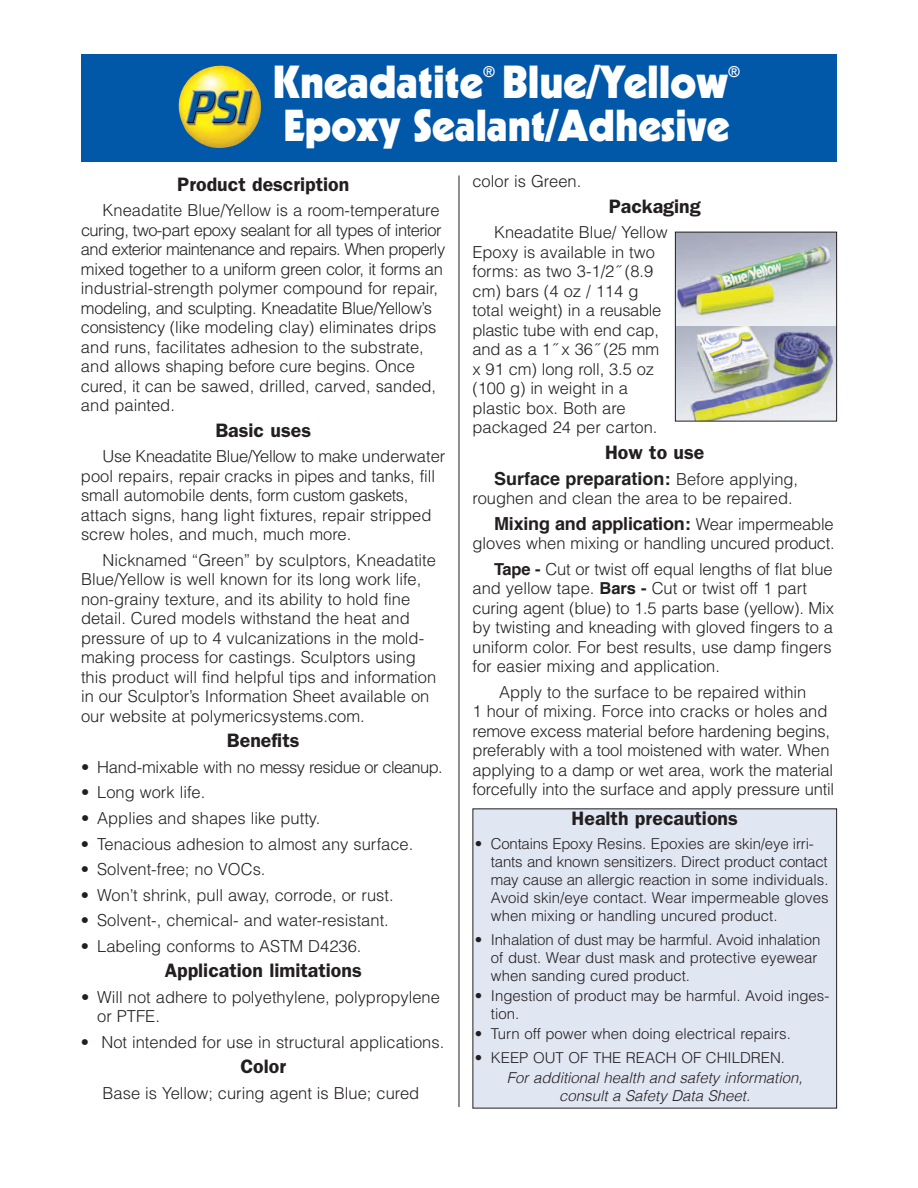
<style>
.page{position:relative;width:918px;height:1188px;background:#fff}
.page>*{position:absolute;margin:0;border:0;box-sizing:border-box;transform-origin:0 0}
.t1{font:900 45px "Kabel";color:#fff}
.t2{font:900 43.5px "Kabel";color:#fff}
.t3{font:600 19.5px "Franklin Gothic";color:#231f20}
.t4{font:700 18px "Helvetica";letter-spacing:-.01em;color:#231f20}
.t5{font:300 16.5px/19.5px "Helvetica";color:#231f20}
.t6{font:300 16.5px "Helvetica";letter-spacing:-.035em;color:#231f20}
.t7{font:300 15px/18px "Helvetica";color:#231f20}
.t8{font:italic 300 15px/18px "Helvetica";color:#231f20;text-align:center}
.t9{font:800 15px "Kabel";color:#fff}
.s1{font-weight:300;font-size:16.5px}
.s2{font-weight:700}
</style>
<div class="page">
<hr style="left:459px;top:176px;width:1px;height:931px;background:#231f20">
<div style="left:81px;top:54px;width:756px;height:108px;background:#0157a8"></div>
<img style="left:179px;top:66px;width:82px;height:82px">
<img style="left:677px;top:234px;width:158px;height:186px">
<div style="left:675px;top:232px;width:162px;height:190px;border:1px solid #231f20"></div>
<div style="left:473px;top:809px;width:364px;height:299px;background:#e1e6f3"></div>
<h1 class="t1" style="left:273px;top:65px;width:457px">Kneadatite Blue/Yellow</h1>
<p class="t9" style="left:483px;top:66px;width:13px">®</p>
<p class="t9" style="left:728px;top:66px;width:13px">®</p>
<h2 class="t2" style="left:283px;top:110px;width:448px">Epoxy Sealant/Adhesive</h2>
<p class="t3" style="left:177px;top:172px;width:174px">Product description</p>
<p class="t5" style="left:81px;top:201px;width:366px;text-indent:22px">Kneadatite Blue/Yellow is a room-temperature curing, two-part epoxy sealant for all types of interior and exterior maintenance and repairs. When properly mixed together to a uniform green color, it forms an industrial-strength polymer compound for repair, modeling, and sculpting. Kneadatite Blue/Yellow’s consistency (like modeling clay) eliminates drips and runs, facilitates adhesion to the substrate, and allows shaping before cure begins. Once cured, it can be sawed, drilled, carved, sanded, and painted.</p>
<p class="t3" style="left:215px;top:419px;width:97px">Basic uses</p>
<p class="t5" style="left:81px;top:447px;width:366px;text-indent:22px">Use Kneadatite Blue/Yellow to make underwater pool repairs, repair cracks in pipes and tanks, fill small automobile dents, form custom gaskets, attach signs, hang light fixtures, repair stripped screw holes, and much, much more.</p>
<p class="t5" style="left:81px;top:550px;width:357px;text-indent:22px">Nicknamed “Green” by sculptors, Kneadatite Blue/Yellow is well known for its long work life, non-grainy texture, and its ability to hold fine detail. Cured models withstand the heat and pressure of up to 4 vulcanizations in the mold&shy;making process for castings. Sculptors using this product will find helpful tips and information in our Sculptor’s Information Sheet available on our website at polymericsystems.com.</p>
<p class="t3" style="left:227px;top:729px;width:74px">Benefits</p>
<p class="t6" style="left:81px;top:758px;width:363px">• Hand-mixable with no messy residue or cleanup.</p>
<p class="t5" style="left:81px;top:783px;width:126px">• Long work life.</p>
<p class="t5" style="left:81px;top:809px;width:241px">• Applies and shapes like putty.</p>
<p class="t5" style="left:81px;top:834px;width:334px">• Tenacious adhesion to almost any surface.</p>
<p class="t5" style="left:81px;top:860px;width:186px">• Solvent-free; no VOCs.</p>
<p class="t5" style="left:81px;top:885px;width:314px">• Won’t shrink, pull away, corrode, or rust.</p>
<p class="t5" style="left:81px;top:911px;width:309px">• Solvent-, chemical- and water-resistant.</p>
<p class="t5" style="left:81px;top:936px;width:282px">• Labeling conforms to ASTM D4236.</p>
<p class="t3" style="left:165px;top:959px;width:199px">Application limitations</p>
<p class="t5" style="left:97px;top:987px;width:344px;text-indent:-16px">• Will not adhere to polyethylene, polypropylene or PTFE.</p>
<p class="t5" style="left:81px;top:1032px;width:365px">• Not intended for use in structural applications.</p>
<p class="t3" style="left:240px;top:1055px;width:47px">Color</p>
<p class="t5" style="left:103px;top:1084px;width:318px">Base is Yellow; curing agent is Blue; cured</p>
<p class="t5" style="left:472px;top:172px;width:110px">color is Green.</p>
<p class="t3" style="left:609px;top:195px;width:94px">Packaging</p>
<p class="t5" style="left:472px;top:223px;width:197px;text-indent:22px">Kneadatite Blue/ Yellow<br>Epoxy is available in two forms: as two 3-1/2˝ (8.9 cm) bars (4 oz / 114 g total weight) in a reusable plastic tube with end cap, and as a 1˝ x 36˝ (25 mm x 91 cm) long roll, 3.5 oz (100 g) in weight in a plastic box. Both are packaged 24 per carton.</p>
<p class="t3" style="left:605px;top:441px;width:101px">How to use</p>
<p class="t4" style="left:494px;top:471px;width:306px">Surface preparation: <span class="s1">Before applying,</span></p>
<p class="t5" style="left:473px;top:489px;width:322px">roughen and clean the area to be repaired.</p>
<p class="t4" style="left:494px;top:516px;width:341px">Mixing and application: <span class="s1">Wear impermeable</span></p>
<p class="t5" style="left:473px;top:531px;width:364px;line-height:25.5px;text-align:right">gloves when mixing or handling uncured product.<br><span class="s2">Tape -</span> Cut or twist off equal lengths of flat blue</p>
<p class="t5" style="left:473px;top:579px;width:363px">and yellow tape. <span class="s2">Bars -</span> Cut or twist off 1 part curing agent (blue) to 1.5 parts base (yellow). Mix by twisting and kneading with gloved fingers to a uniform color. For best results, use damp fingers for easier mixing and application.</p>
<p class="t5" style="left:473px;top:682px;width:363px;text-align:center">Apply to the surface to be repaired within<br>1 hour of mixing. Force into cracks or holes and remove excess material before hardening begins, preferably with a tool moistened with water. When applying to a damp or wet area, work the material forcefully into the surface and apply pressure until</p>
<p class="t3" style="left:572px;top:806px;width:168px">Health precautions</p>
<p class="t7" style="left:491px;top:834px;width:339px;text-indent:-16px">• Contains Epoxy Resins. Epoxies are skin/eye irri&shy;tants and known sensitizers. Direct product contact may cause an allergic reaction in some individuals.<br>Avoid skin/eye contact. Wear impermeable gloves when mixing or handling uncured product.</p>
<p class="t7" style="left:491px;top:930px;width:331px;text-indent:-16px">• Inhalation of dust may be harmful. Avoid inhalation of dust. Wear dust mask and protective eyewear when sanding cured product.</p>
<p class="t7" style="left:491px;top:987px;width:340px;text-indent:-16px">• Ingestion of product may be harmful. Avoid inges&shy;tion.</p>
<p class="t7" style="left:475px;top:1025px;width:318px">• Turn off power when doing electrical repairs.</p>
<p class="t7" style="left:475px;top:1049px;width:312px">• KEEP OUT OF THE REACH OF CHILDREN.</p>
<p class="t8" style="left:507px;top:1070px;width:297px">For additional health and safety information, consult a Safety Data Sheet.</p>
</div>
